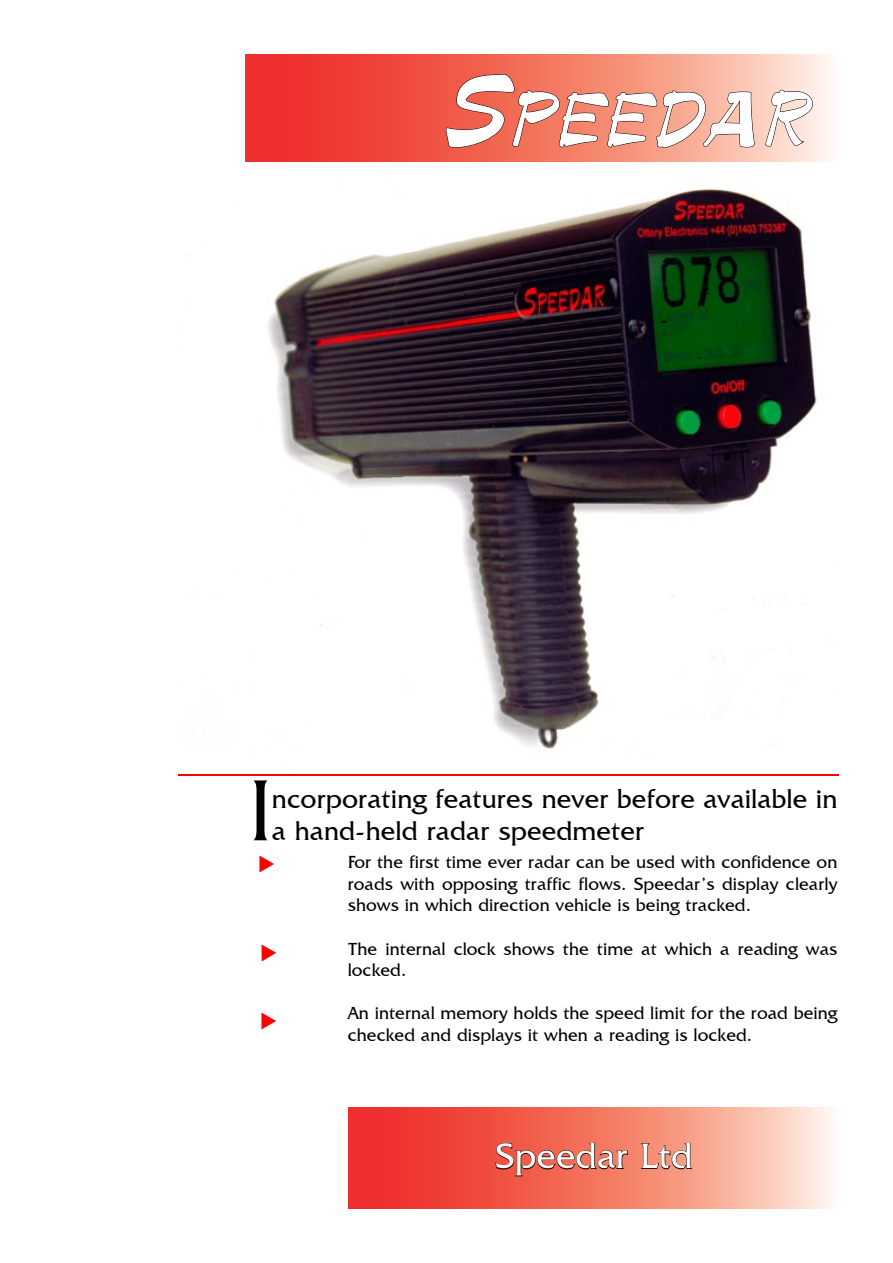
<style>
.page{position:relative;width:893px;height:1263px;background:#fff}
.page>*{position:absolute;margin:0;border:0;box-sizing:border-box;transform-origin:0 0}
.t1{font:90px "Palette Plain";color:#fff}
.t2{font:88.2px "Friz Quadrata IT Cby BT";color:#000;scale:.85 1}
.t3{font:36px "Friz Quadrata IT Cby BT";color:#fff}
.t4{font:27px/32.4px "Friz Quadrata IT Cby BT";color:#000}
.t5{font:18px/21.6px "Friz Quadrata IT Cby BT";color:#000}
</style>
<div class="page">
<img style="left:268px;top:188px;width:549px;height:561px">
<svg style="left:245px;top:54px;width:588px;height:108px;background:#f26b5f"></svg>
<svg style="left:446px;top:73px;width:309px;height:75px;background:#e1816c"></svg>
<svg style="left:765px;top:89px;width:48px;height:58px;background:#e1c6bb"></svg>
<svg style="left:349px;top:1108px;width:485px;height:101px;background:#f47d6e"></svg>
<svg style="left:495px;top:1142px;width:133px;height:35px;background:#ca5745"></svg>
<svg style="left:640px;top:1142px;width:53px;height:27px"></svg>
<h1 class="t1" style="left:441px;top:54px;width:368px">SPEEDAR</h1>
<h2 class="t2" style="left:249px;top:756px;width:28px">I</h2>
<h3 class="t4" style="left:272px;top:782px;width:567px">ncorporating features never before available in a hand-held radar speedmeter</h3>
<p class="t5" style="left:348px;top:851px;width:491px;text-align:justify">For the first time ever radar can be used with confidence on roads with opposing traffic flows. Speedar’s display clearly shows in which direction vehicle is being tracked.</p>
<p class="t5" style="left:348px;top:937px;width:491px">The internal clock shows the time at which a reading was locked.</p>
<p class="t5" style="left:348px;top:1002px;width:491px">An internal memory holds the speed limit for the road being checked and displays it when a reading is locked.</p>
<h3 class="t3" style="left:495px;top:1134px;width:199px">Speedar Ltd</h3>
</div>
